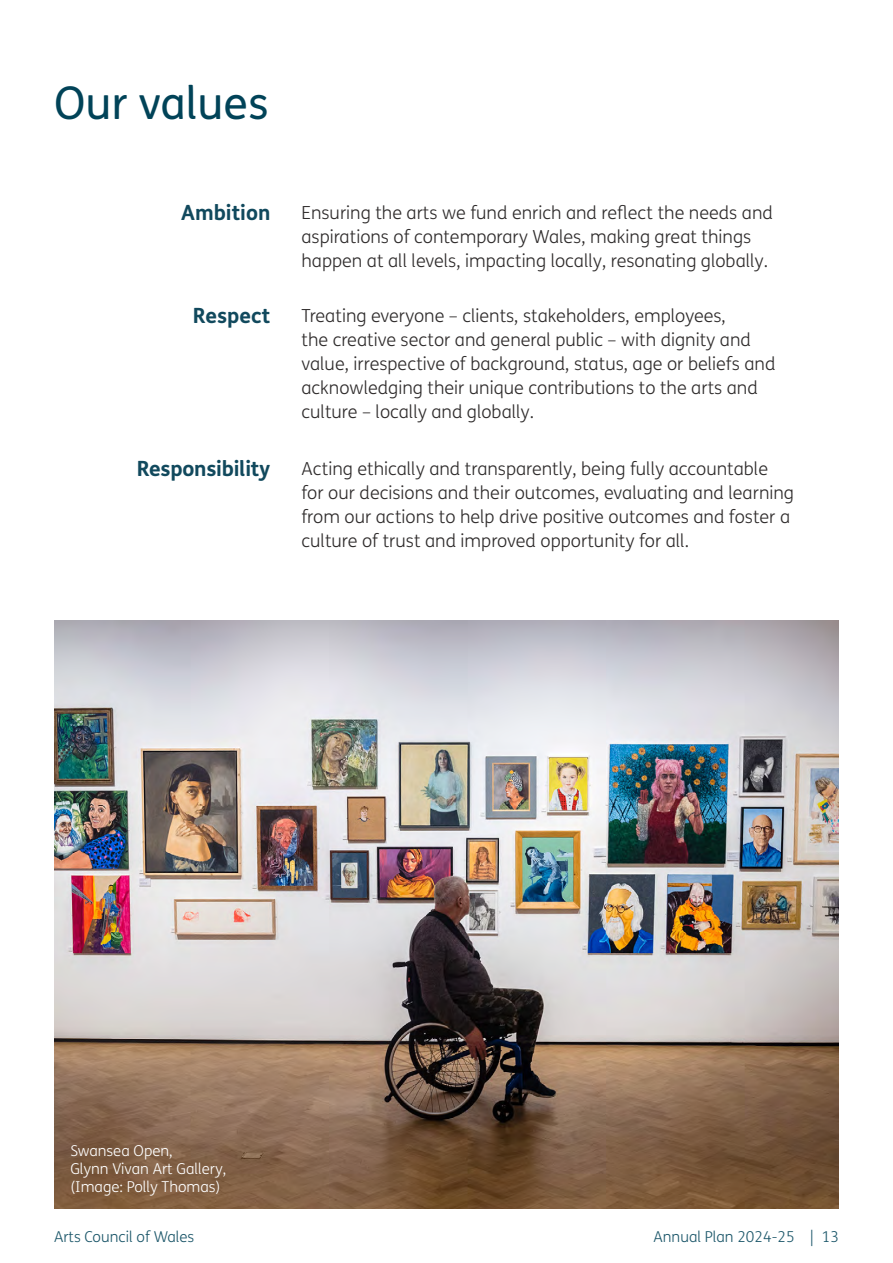
<style>
.page{position:relative;width:893px;height:1263px;background:#fff}
.page>*{position:absolute;margin:0;border:0;box-sizing:border-box;transform-origin:0 0}
.Heading_H2{font:45px "FS Me";color:#014358}
.LH_col_H3{font:700 21px "FS Me";letter-spacing:-.01em;color:#11495d}
.Body_copy{font:300 18px/24px "FS Me";color:#2e2b2b}
.t1{font:300 15px/18px "FS Me";color:#fff}
.t2{font:300 15px "FS Me";color:#1b5669}
</style>
<div class="page">
<img style="left:55px;top:621px;width:783px;height:588px">
<h2 class="Heading_H2" style="left:54px;top:72px;width:216px">Our values</h2>
<h3 class="LH_col_H3" style="left:181px;top:197px;width:91px">Ambition</h3>
<p class="Body_copy" style="left:301px;top:200px;width:473px">Ensuring the arts we fund enrich and reflect the needs and aspirations of contemporary Wales, making great things happen at all levels, impacting locally, resonating globally.</p>
<h3 class="LH_col_H3" style="left:193px;top:299px;width:79px">Respect</h3>
<p class="Body_copy" style="left:301px;top:303px;width:476px">Treating everyone – clients, stakeholders, employees,<br>the creative sector and general public – with dignity and value, irrespective of background, status, age or beliefs and acknowledging their unique contributions to the arts and culture – locally and globally.</p>
<h3 class="LH_col_H3" style="left:137px;top:452px;width:135px">Responsibility</h3>
<p class="Body_copy" style="left:301px;top:456px;width:494px">Acting ethically and transparently, being fully accountable for our decisions and their outcomes, evaluating and learning from our actions to help drive positive outcomes and foster a culture of trust and improved opportunity for all.</p>
<p class="t1" style="left:70px;top:1141px;width:158px">Swansea Open,<br>Glynn Vivan Art Gallery, (Image: Polly Thomas)</p>
<p class="t2" style="left:54px;top:1226px;width:142px">Arts Council of Wales</p>
<p class="t2" style="left:653px;top:1226px;width:187px">Annual Plan 2024-25 | 13</p>
</div>
